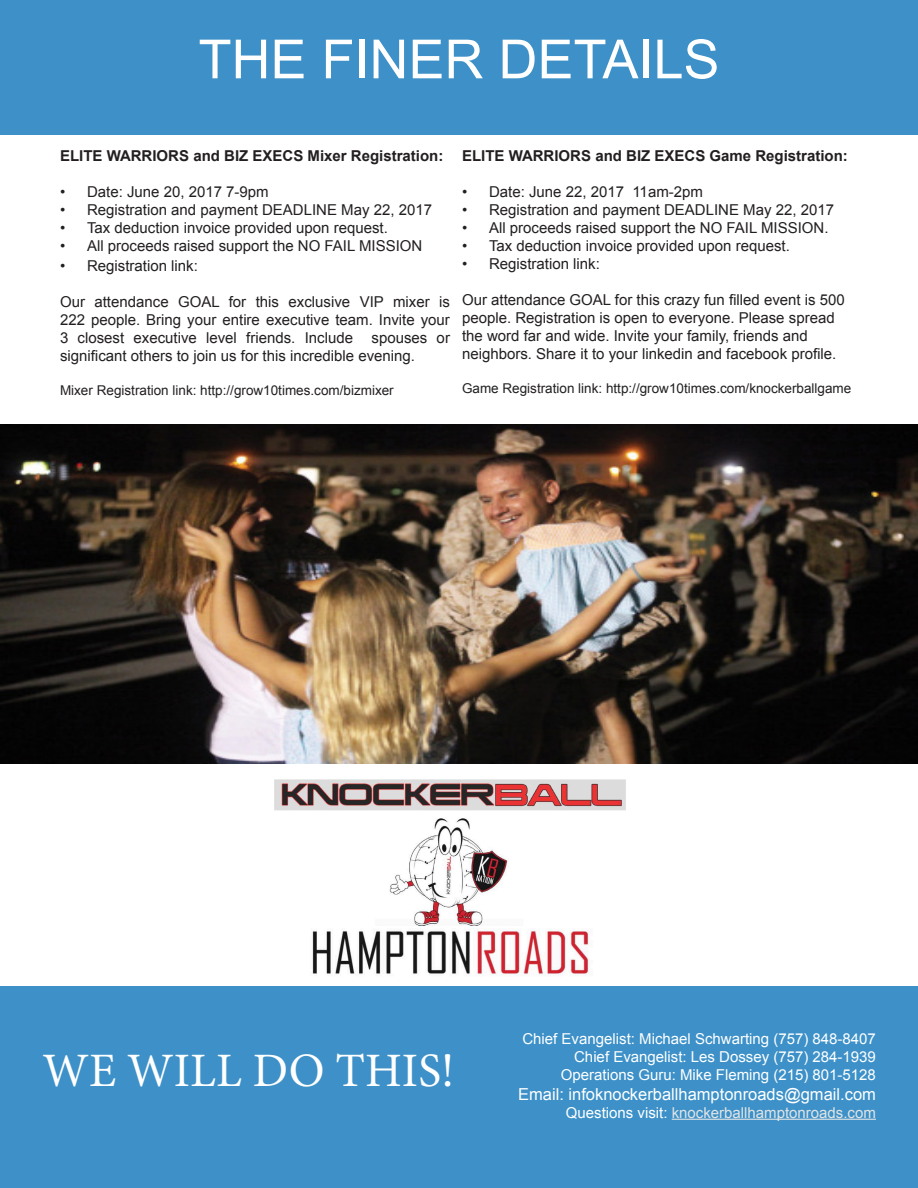
<style>
.page{position:relative;width:918px;height:1188px;background:#fff}
.page>*{position:absolute;margin:0;border:0;box-sizing:border-box;transform-origin:0 0}
.t1{font:54px "Arial";color:#fff}
.t2{font:48px "Minion Pro";color:#fff}
.t3{font:16.5px "Arial";color:#fff}
.t4{font:15px/18px "Arial";color:#231f20;text-align:justify}
.t5{font:15px "Arial";color:#fff}
.t6{font:700 15px "Arial";color:#231f20}
.t7{font:15px "Arial";color:#e2e4e4}
.t8{font:13.5px "Arial";color:#231f20}
.s1{color:#fff}
</style>
<div class="page">
<div style="left:0;top:986px;width:918px;height:202px;background:#3d91c8"></div>
<div style="left:0;top:0;width:918px;height:135px;background:#3d91c8"></div>
<hr style="left:672px;top:1119px;width:204px;height:1px;background:#e2e4e4">
<img style="left:0;top:425px;width:918px;height:338px">
<img style="left:274px;top:779px;width:352px;height:197px">
<p class="t1" style="left:198px;top:24px;width:523px">THE FINER DETAILS</p>
<p class="t6" style="left:60px;top:146px;width:385px">ELITE WARRIORS and BIZ EXECS Mixer Registration:</p>
<p class="t4" style="left:60px;top:183px;width:210px">• Date: June 20, 2017 7-9pm</p>
<p class="t4" style="left:60px;top:201px;width:374px">• Registration and payment DEADLINE May 22, 2017</p>
<p class="t4" style="left:60px;top:219px;width:329px">• Tax deduction invoice provided upon request.</p>
<p class="t4" style="left:60px;top:237px;width:364px">• All proceeds raised support the NO FAIL MISSION</p>
<p class="t4" style="left:60px;top:257px;width:139px">• Registration link:</p>
<p class="t4" style="left:60px;top:293px;width:391px">Our attendance GOAL for this exclusive VIP mixer is 222 people. Bring your entire executive team. Invite your 3 closest executive level friends. Include spouses or significant others to join us for this incredible evening.</p>
<p class="t8" style="left:60px;top:381px;width:335px">Mixer Registration link: http://grow10times.com/bizmixer</p>
<p class="t6" style="left:462px;top:146px;width:387px">ELITE WARRIORS and BIZ EXECS Game Registration:</p>
<p class="t4" style="left:462px;top:183px;width:243px">• Date: June 22, 2017 11am-2pm</p>
<p class="t4" style="left:462px;top:201px;width:374px">• Registration and payment DEADLINE May 22, 2017</p>
<p class="t4" style="left:462px;top:219px;width:368px">• All proceeds raised support the NO FAIL MISSION.</p>
<p class="t4" style="left:462px;top:237px;width:329px">• Tax deduction invoice provided upon request.</p>
<p class="t4" style="left:462px;top:255px;width:139px">• Registration link:</p>
<p class="t4" style="left:462px;top:291px;width:384px;text-align:left">Our attendance GOAL for this crazy fun filled event is 500 people. Registration is open to everyone. Please spread the word far and wide. Invite your family, friends and neighbors. Share it to your linkedin and facebook profile.</p>
<p class="t8" style="left:462px;top:380px;width:391px">Game Registration link: http://grow10times.com/knockerballgame</p>
<p class="t2" style="left:42px;top:1038px;width:413px">WE WILL DO THIS!</p>
<p class="t5" style="left:522px;top:1029px;width:355px">Chief Evangelist: Michael Schwarting (757) 848-8407</p>
<p class="t5" style="left:574px;top:1047px;width:303px">Chief Evangelist: Les Dossey (757) 284-1939</p>
<p class="t5" style="left:561px;top:1065px;width:317px">Operations Guru: Mike Fleming (215) 801-5128</p>
<p class="t3" style="left:518px;top:1083px;width:359px">Email: infoknockerballhamptonroads@gmail.com</p>
<p class="t7" style="left:566px;top:1103px;width:312px"><span class="s1">Questions visit:</span> knockerballhamptonroads.com</p>
</div>
